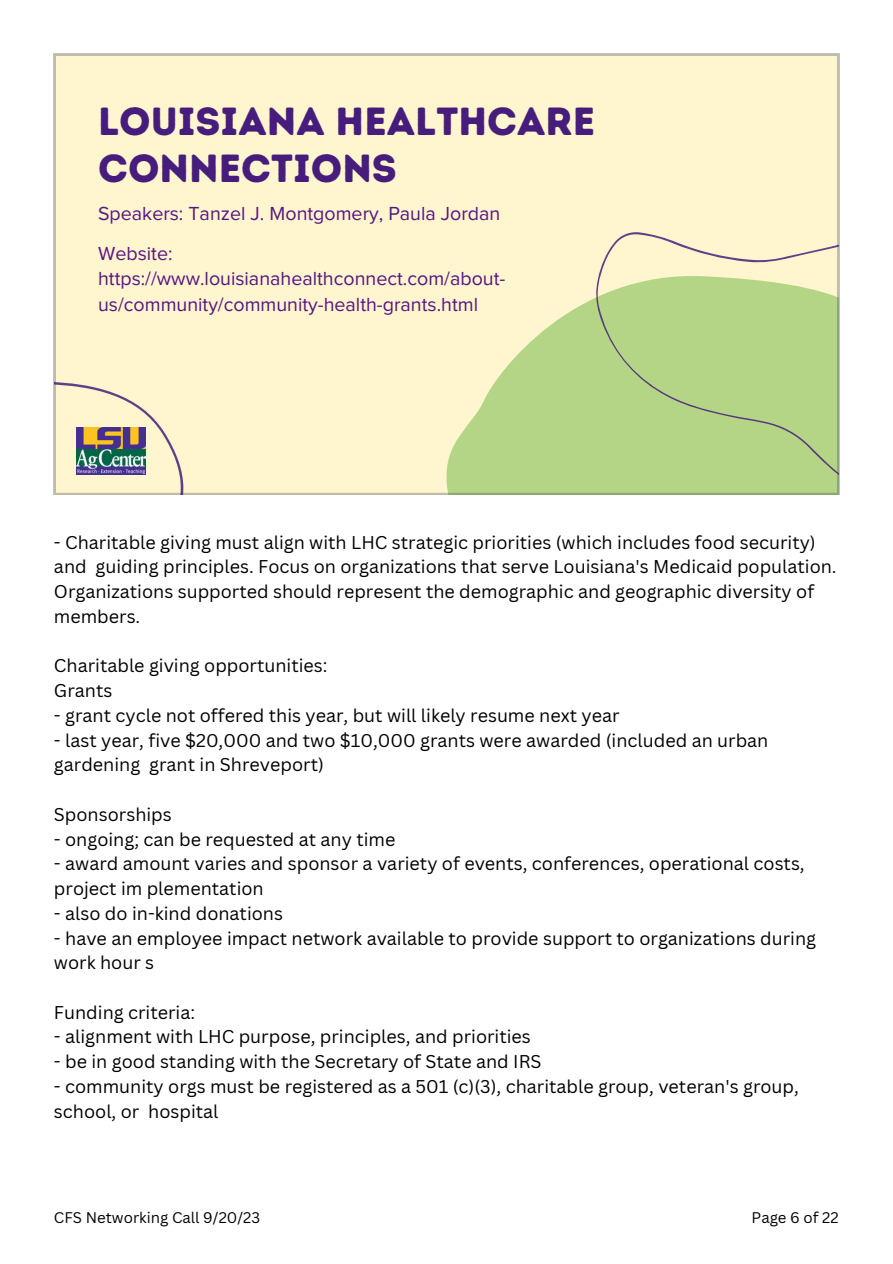
<style>
.page{position:relative;width:893px;height:1264px;background:#fff}
.page>*{position:absolute;margin:0;border:0;box-sizing:border-box;transform-origin:0 0}
.t1{font:39.15px/47px "Intro Rust Base";color:#461d7c}
.t2{font:19.65px/25.3px "Proxima Nova";color:#581582}
.t3{font:18px/24.8px "Canva Sans";color:#000}
.t4{font:15px "Canva Sans";color:#000}
</style>
<div class="page">
<svg style="left:54px;top:54px;width:785px;height:441px;background:#ecebbd"></svg>
<p class="t1" style="left:98px;top:98px;width:498px">LOUISIANA HEALTHCARE<br>CONNECTIONS</p>
<p class="t2" style="left:98px;top:201px;width:403px">Speakers: Tanzel J. Montgomery, Paula Jordan</p>
<p class="t2" style="left:98px;top:242px;width:409px">Website: https://www.louisianahealthconnect.com/about&shy;us/community/community-health-grants.html</p>
<p class="t3" style="left:54px;top:529px;width:784px">- Charitable giving must align with LHC strategic priorities (which includes food security) and guiding principles. Focus on organizations that serve Louisiana's Medicaid population.<br>Organizations supported should represent the demographic and geographic diversity of members.</p>
<p class="t3" style="left:54px;top:653px;width:275px">Charitable giving opportunities:</p>
<p class="t3" style="left:54px;top:677px;width:60px">Grants</p>
<p class="t3" style="left:54px;top:702px;width:567px">- grant cycle not offered this year, but will likely resume next year</p>
<p class="t3" style="left:54px;top:727px;width:716px">- last year, five $20,000 and two $10,000 grants were awarded (included an urban gardening grant in Shreveport)</p>
<p class="t3" style="left:54px;top:801px;width:119px">Sponsorships</p>
<p class="t3" style="left:54px;top:826px;width:343px">- ongoing; can be requested at any time</p>
<p class="t3" style="left:54px;top:850px;width:752px">- award amount varies and sponsor a variety of events, conferences, operational costs, project im plementation</p>
<p class="t3" style="left:54px;top:900px;width:230px">- also do in-kind donations</p>
<p class="t3" style="left:54px;top:925px;width:763px">- have an employee impact network available to provide support to organizations during work hour s</p>
<p class="t3" style="left:54px;top:999px;width:143px">Funding criteria:</p>
<p class="t3" style="left:54px;top:1024px;width:478px">- alignment with LHC purpose, principles, and priorities</p>
<p class="t3" style="left:54px;top:1048px;width:489px">- be in good standing with the Secretary of State and IRS</p>
<p class="t3" style="left:54px;top:1073px;width:746px">- community orgs must be registered as a 501 (c)(3), charitable group, veteran's group, school, or hospital</p>
<p class="t4" style="left:54px;top:1206px;width:208px">CFS Networking Call 9/20/23</p>
<p class="t4" style="left:751px;top:1206px;width:89px">Page 6 of 22</p>
</div>
